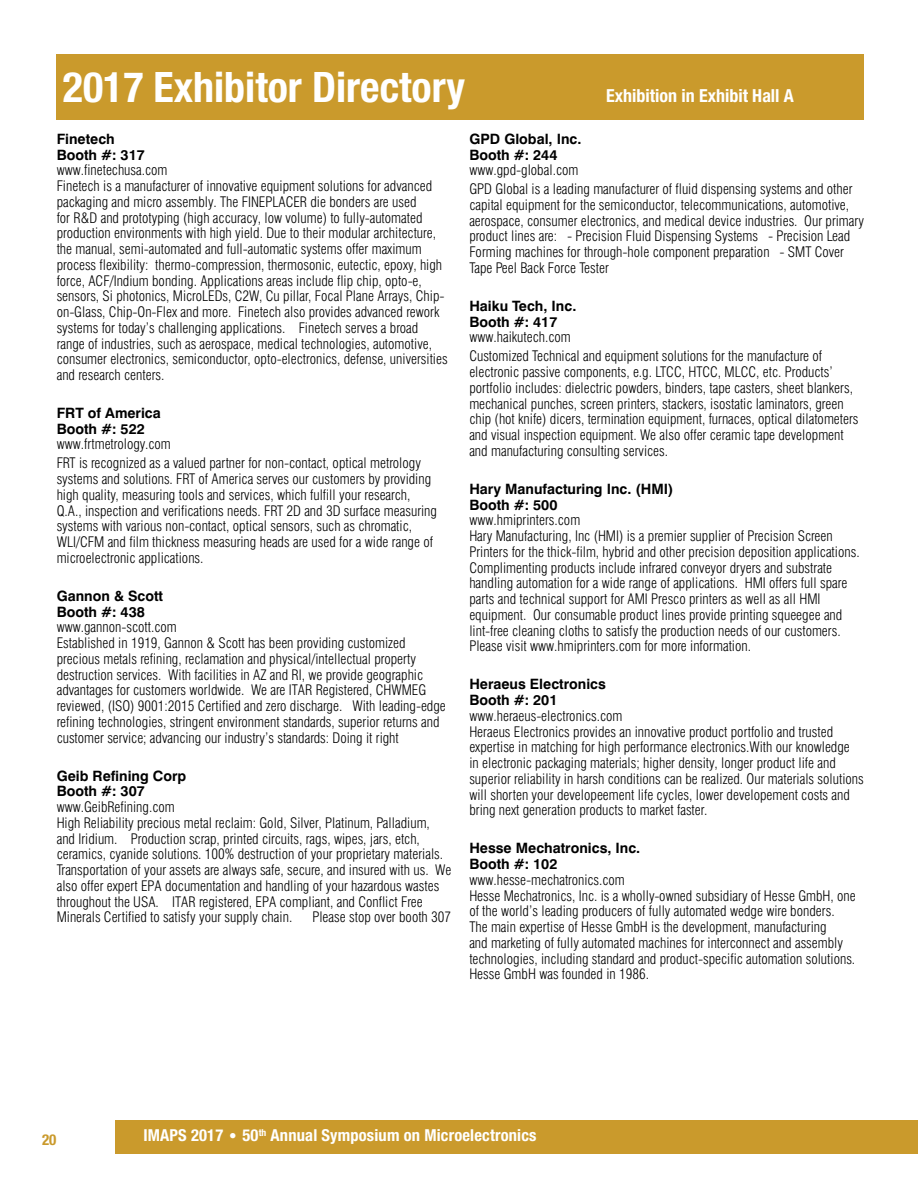
<style>
.page{position:relative;width:918px;height:1188px;background:#fff}
.page>*{position:absolute;margin:0;border:0;box-sizing:border-box;transform-origin:0 0}
.Main_Section_Head{font:700 condensed 42px "Helvetica Neue LT Std";color:#fff}
.Main_Section_Head-2{font:700 condensed 18px "Helvetica Neue LT Std";color:#fff}
.t1{font:700 condensed 16.5px "Helvetica Neue LT Std";letter-spacing:.01em;color:#fff}
.t2{font:700 condensed 15px "Helvetica Neue LT Std";color:#ca9a2c}
.exhibit_list{font:300 condensed 14.25px/15.8px "Swiss 721 BT";color:#000}
.exhibit_list-2{font:700 14.25px/15.8px "Swiss 721 BT";color:#000}
.s1{font-weight:700;font-stretch:normal}
.s2{font-weight:300;font-stretch:condensed}
.s3{font-size:15px}
</style>
<div class="page">
<div style="left:115px;top:1120px;width:803px;height:33px;background:#ca9a2c"></div>
<div style="left:56px;top:54px;width:808px;height:66px;background:#ca9a2c"></div>
<p class="Main_Section_Head" style="left:63px;top:62px;width:404px">2017 Exhibitor Directory</p>
<p class="Main_Section_Head-2" style="left:606px;top:85px;width:189px">Exhibition in Exhibit Hall A</p>
<p class="exhibit_list" style="left:57px;top:131px;width:392px"><span class="s1">Finetech<br>Booth #: 317<br></span>www.finetechusa.com<br>Finetech is a manufacturer of innovative equipment solutions for advanced packaging and micro assembly. The FINEPLACER die bonders are used<br>for R&amp;D and prototyping (high accuracy, low volume) to fully-automated production environments with high yield. Due to their modular architecture, the manual, semi-automated and full-automatic systems offer maximum process flexibility: thermo-compression, thermosonic, eutectic, epoxy, high force, ACF/Indium bonding. Applications areas include flip chip, opto-e, sensors, Si photonics, MicroLEDs, C2W, Cu pillar, Focal Plane Arrays, Chip&shy;on-Glass, Chip-On-Flex and more. Finetech also provides advanced rework systems for today’s challenging applications. Finetech serves a broad range of industries, such as aerospace, medical technologies, automotive, consumer electronics, semiconductor, opto-electronics, defense, universities and research centers.</p>
<p class="exhibit_list-2" style="left:57px;top:405px;width:116px">FRT of America<br>Booth #: 522 <span class="s2">www.frtmetrology.com</span></p>
<p class="exhibit_list" style="left:57px;top:455px;width:382px">FRT is recognized as a valued partner for non-contact, optical metrology systems and solutions. FRT of America serves our customers by providing high quality, measuring tools and services, which fulfill your research, Q.A., inspection and verifications needs. FRT 2D and 3D surface measuring systems with various non-contact, optical sensors, such as chromatic, WLI/CFM and film thickness measuring heads are used for a wide range of microelectronic applications.</p>
<p class="exhibit_list" style="left:57px;top:588px;width:391px"><span class="s1">Gannon &amp; Scott<br>Booth #: 438<br></span>www.gannon-scott.com<br>Established in 1919, Gannon &amp; Scott has been providing customized precious metals refining, reclamation and physical/intellectual property destruction services. With facilities in AZ and RI, we provide geographic advantages for customers worldwide. We are ITAR Registered, CHWMEG reviewed, (ISO) 9001:2015 Certified and zero discharge. With leading-edge refining technologies, stringent environment standards, superior returns and customer service; advancing our industry’s standards: Doing it right</p>
<p class="exhibit_list" style="left:57px;top:768px;width:396px"><span class="s1">Geib Refining Corp<br>Booth #: 307<br></span>www.GeibRefining.com<br>High Reliability precious metal reclaim: Gold, Silver, Platinum, Palladium, and Iridium. Production scrap, printed circuits, rags, wipes, jars, etch, ceramics, cyanide solutions. 100% destruction of your proprietary materials.<br>Transportation of your assets are always safe, secure, and insured with us. We also offer expert EPA documentation and handling of your hazardous wastes throughout the USA. ITAR registered, EPA compliant, and Conflict Free Minerals Certified to satisfy your supply chain.</p>
<p class="exhibit_list" style="left:312px;top:909px;width:140px">Please stop over booth 307</p>
<p class="exhibit_list-2" style="left:469px;top:131px;width:114px">GPD Global, Inc.<br>Booth #: 244 <span class="s2">www.gpd-global.com</span></p>
<p class="exhibit_list" style="left:469px;top:181px;width:396px">GPD Global is a leading manufacturer of fluid dispensing systems and other capital equipment for the semiconductor, telecommunications, automotive, aerospace, consumer electronics, and medical device industries. Our primary product lines are: - Precision Fluid Dispensing Systems - Precision Lead Forming machines for through-hole component preparation - SMT Cover Tape Peel Back Force Tester</p>
<p class="exhibit_list-2" style="left:469px;top:298px;width:109px">Haiku Tech, Inc.<br>Booth #: 417 <span class="s2">www.haikutech.com</span></p>
<p class="exhibit_list" style="left:469px;top:348px;width:391px">Customized Technical and equipment solutions for the manufacture of electronic passive components, e.g. LTCC, HTCC, MLCC, etc. Products’ portfolio includes: dielectric powders, binders, tape casters, sheet blankers, mechanical punches, screen printers, stackers, isostatic laminators, green chip (hot knife) dicers, termination equipment, furnaces, optical dilatometers and visual inspection equipment. We also offer ceramic tape development and manufacturing consulting services.</p>
<p class="exhibit_list" style="left:469px;top:481px;width:392px"><span class="s1">Hary Manufacturing Inc. (HMI)<br>Booth #: 500<br></span>www.hmiprinters.com<br>Hary Manufacturing, Inc (HMI) is a premier supplier of Precision Screen Printers for the thick-film, hybrid and other precision deposition applications.<br>Complimenting products include infrared conveyor dryers and substrate handling automation for a wide range of applications. HMI offers full spare parts and technical support for AMI Presco printers as well as all HMI equipment. Our consumable product lines provide printing squeegee and lint-free cleaning cloths to satisfy the production needs of our customers.<br>Please visit www.hmiprinters.com for more information.</p>
<p class="exhibit_list" style="left:469px;top:676px;width:396px"><span class="s1">Heraeus Electronics<br>Booth #: 201<br></span>www.heraeus-electronics.com<br>Heraeus Electronics provides an innovative product portfolio and trusted expertise in matching for high performance electronics.With our knowledge<br>in electronic packaging materials; higher density, longer product life and superior reliability in harsh conditions can be realized. Our materials solutions will shorten your developeement life cycles, lower developement costs and bring next generation products to market faster.</p>
<p class="exhibit_list" style="left:469px;top:840px;width:388px"><span class="s1">Hesse Mechatronics, Inc.<br>Booth #: 102<br></span>www.hesse-mechatronics.com<br>Hesse Mechatronics, Inc. is a wholly-owned subsidiary of Hesse GmbH, one of the world’s leading producers of fully automated wedge wire bonders.<br>The main expertise of Hesse GmbH is the development, manufacturing<br>and marketing of fully automated machines for interconnect and assembly technologies, including standard and product-specific automation solutions.<br>Hesse GmbH was founded in 1986.</p>
<p class="t2" style="left:42px;top:1130px;width:16px">20</p>
<p class="t1" style="left:143px;top:1125px;width:395px">IMAPS 2017 <span class="s3">•</span> 50<sup>th</sup> Annual Symposium on Microelectronics</p>
</div>
